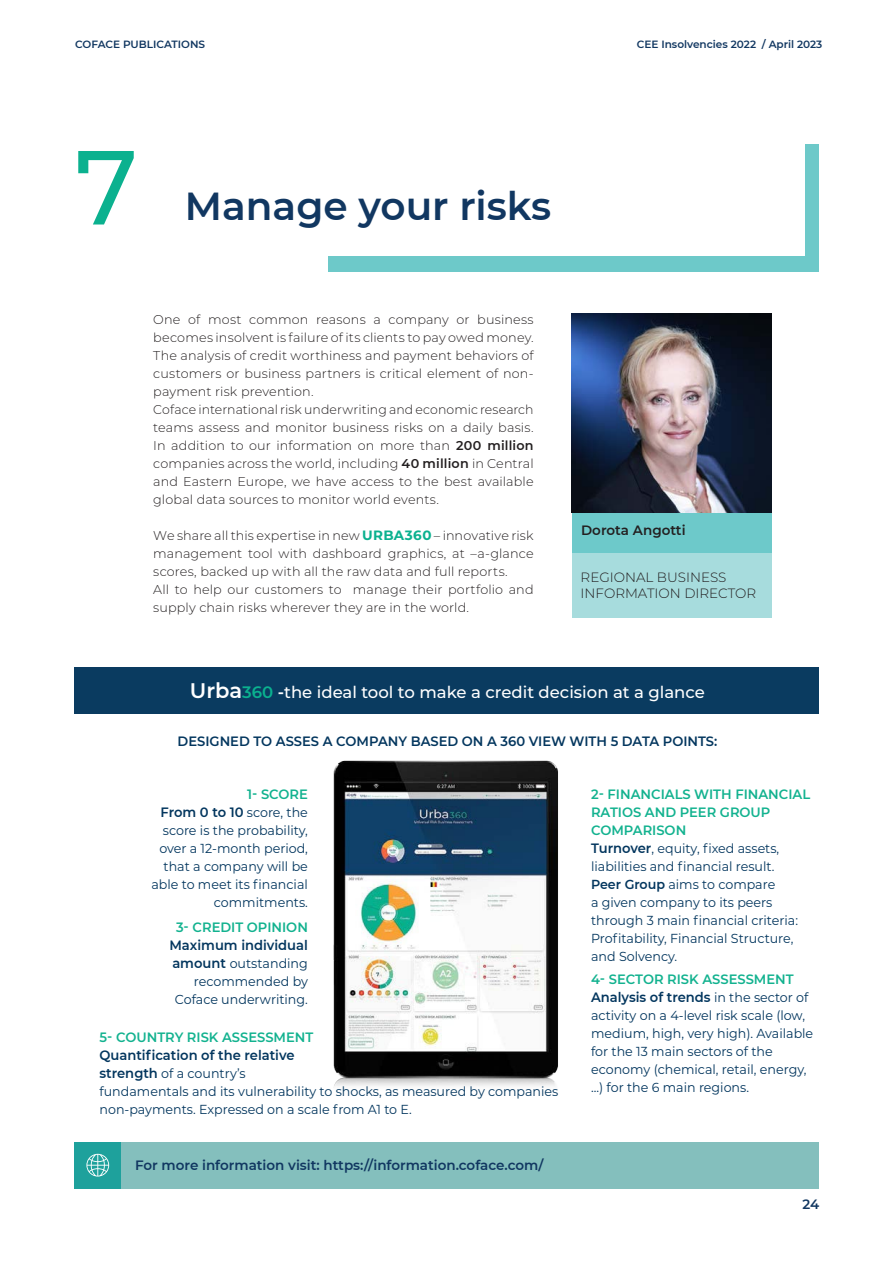
<style>
.page{position:relative;width:893px;height:1263px;background:#fff}
.page>*{position:absolute;margin:0;border:0;box-sizing:border-box;transform-origin:0 0}
.t1{font:500 105px "Montserrat";color:#0bb18f}
.t2{font:600 39px "Montserrat";color:#113761}
.t3{font:500 16.5px "Montserrat";color:#fff}
.t4{font:600 13.5px/18px "Montserrat";color:#12b28f}
.t5{font:600 13.5px/18px "Montserrat";color:#03365e;text-align:right}
.t6{font:600 13.5px "Montserrat";color:#113761}
.t7{font:300 13.5px/16.5px "Montserrat";color:#231f20}
.t8{font:600 13.5px "Montserrat";color:#231f20}
.t9{font:13.05px/18px "Montserrat";color:#03365e}
.t10{font:300 12.75px/18px "Montserrat";letter-spacing:.01em;color:#231f20}
.t11{font:600 10.5px "Montserrat";color:#113761}
.s1{font-weight:600}
.s2{font-weight:700;font-size:13.5px;color:#0bb18f}
.s3{font-weight:600;font-size:21px}
.s4{font-weight:600;color:#0bb18f}
.s5{color:#12b28f}
.s6{font-weight:400;font-size:13.05px}
.s7{font-weight:600;font-size:13.5px}
.s8{color:#03365e}
.s9{font-weight:400;font-size:13.05px;color:#03365e}
</style>
<div class="page">
<div style="left:329px;top:144px;width:490px;height:128px;background:#6dc9c9"></div>
<div style="left:173px;top:111px;width:631px;height:145px;background:#fff"></div>
<img style="left:333px;top:760px;width:225px;height:326px">
<div style="left:572px;top:512px;width:200px;height:41px;background:#6dc9ca"></div>
<div style="left:572px;top:553px;width:200px;height:65px;background:#a7dcdd"></div>
<div style="left:74px;top:1142px;width:47px;height:46px;background:#1ea19c"></div>
<svg style="left:86px;top:1154px;width:23px;height:22px"></svg>
<div style="left:121px;top:1142px;width:698px;height:46px;background:#84bfbd"></div>
<div style="left:74px;top:667px;width:745px;height:47px;background:#0a3b60"></div>
<img style="left:572px;top:314px;width:200px;height:198px">
<p class="t11" style="left:75px;top:40px;width:132px">COFACE PUBLICATIONS</p>
<p class="t11" style="left:637px;top:40px;width:187px">CEE Insolvencies 2022 / April 2023</p>
<h1 class="t1" style="left:75px;top:145px;width:64px">7</h1>
<h2 class="t2" style="left:185px;top:187px;width:368px">Manage your risks</h2>
<p class="t10" style="left:153px;top:311px;width:382px">One of most common reasons a company or business becomes insolvent is failure of its clients to pay owed money.<br>The analysis of credit worthiness and payment behaviors of customers or business partners is critical element of non&shy;payment risk prevention.<br>Coface international risk underwriting and economic research teams assess and monitor business risks on a daily basis.<br>In addition to our information on more than <span class="s1">200 million </span>companies across the world, including <span class="s1">40 million</span> in Central and Eastern Europe, we have access to the best available global data sources to monitor world events.</p>
<p class="t10" style="left:153px;top:527px;width:382px">We share all this expertise in new <span class="s2">URBA360</span> – innovative risk management tool with dashboard graphics, at –a-glance scores, backed up with all the raw data and full reports.<br>All to help our customers to manage their portfolio and supply chain risks wherever they are in the world.</p>
<p class="t8" style="left:581px;top:524px;width:106px">Dorota Angotti</p>
<p class="t7" style="left:581px;top:569px;width:177px">REGIONAL BUSINESS<br>INFORMATION DIRECTOR</p>
<p class="t3" style="left:190px;top:686px;width:517px"><span class="s3">Urba</span><span class="s4">360</span> <span class="s1">-</span>the ideal tool to make a credit decision at a glance</p>
<p class="t5" style="left:178px;top:732px;width:541px">DESIGNED TO ASSES A COMPANY BASED ON A 360 VIEW WITH 5 DATA POINTS:</p>
<p class="t5" style="left:160px;top:786px;width:149px"><span class="s5">1- SCORE<br></span>From 0 to 10 <span class="s6">score, the</span></p>
<p class="t9" style="left:151px;top:822px;width:158px;text-align:right">score is the probability, over a 12-month period, that a company will be able to meet its financial commitments.</p>
<p class="t4" style="left:176px;top:918px;width:133px">3- CREDIT OPINION</p>
<p class="t5" style="left:169px;top:937px;width:140px">Maximum individual</p>
<p class="t9" style="left:172px;top:956px;width:137px;text-align:right"><span class="s7">amount</span> outstanding recommended by<br>Coface underwriting.</p>
<p class="t4" style="left:99px;top:1028px;width:215px">5- COUNTRY RISK ASSESSMENT</p>
<p class="t5" style="left:99px;top:1046px;width:197px">Quantification of the relative</p>
<p class="t9" style="left:99px;top:1066px;width:460px"><span class="s7">strength</span> of a country’s<br>fundamentals and its vulnerability to shocks, as measured by companies non-payments. Expressed on a scale from A1 to E.</p>
<p class="t6" style="left:135px;top:1158px;width:410px">For more information visit: https://information.coface.com/</p>
<p class="t4" style="left:591px;top:785px;width:221px">2- FINANCIALS WITH FINANCIAL<br>RATIOS AND PEER GROUP<br>COMPARISON</p>
<p class="t9" style="left:591px;top:840px;width:208px"><span class="s7">Turnover</span>, equity, fixed assets, liabilities and financial result.<br><span class="s1">Peer Group</span> aims to compare<br>a given company to its peers through 3 main financial criteria:<br>Profitability, Financial Structure, and Solvency.</p>
<p class="t4" style="left:591px;top:970px;width:219px">4- SECTOR RISK ASSESSMENT<br><span class="s8">Analysis of trends</span> <span class="s9">in the sector of</span></p>
<p class="t9" style="left:591px;top:1008px;width:224px">activity on a 4-level risk scale (low, medium, high, very high). Available for the 13 main sectors of the economy (chemical, retail, energy, ...) for the 6 main regions.</p>
<p class="t6" style="left:802px;top:1198px;width:18px">24</p>
</div>
